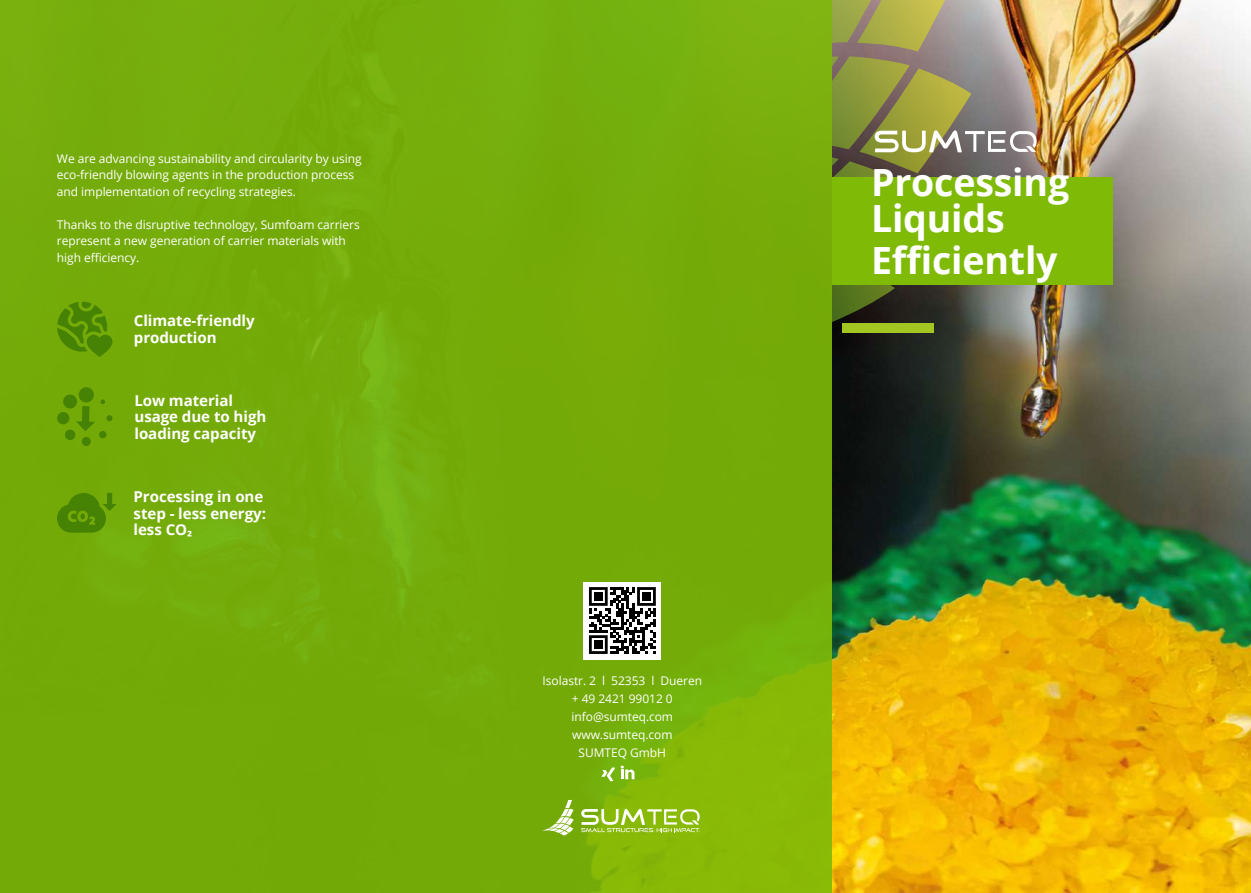
<style>
.page{position:relative;width:1251px;height:893px;background:#fff}
.page>*{position:absolute;margin:0;border:0;box-sizing:border-box;transform-origin:0 0}
.t1{font:700 37.5px/36px "Open Sans";letter-spacing:-.005em;color:#fff}
.t2{font:700 15px/16.5px "Open Sans";letter-spacing:-.005em;color:#fff}
.t3{font:12px/18px "Open Sans";letter-spacing:-.005em;color:#fff}
.s1{font-family:"Calibri"}
</style>
<div class="page">
<img style="left:831px;top:0;width:419px;height:893px">
<svg style="left:831px;top:0;width:140px;height:322px"></svg>
<div style="left:831px;top:178px;width:281px;height:107px;background:#7fba07"></div>
<div style="left:841px;top:323px;width:92px;height:10px;background:#a4c623"></div>
<svg style="left:874px;top:130px;width:162px;height:22px"></svg>
<div style="left:0;top:0;width:831px;height:893px;background:#74ab08"></div>
<div style="left:583px;top:582px;width:78px;height:77px;background:#fff"></div>
<svg style="left:589px;top:587px;width:66px;height:67px"></svg>
<div style="left:594px;top:592px;width:8px;height:8px;background:#000"></div>
<div style="left:642px;top:592px;width:8px;height:8px;background:#000"></div>
<div style="left:594px;top:641px;width:8px;height:8px;background:#000"></div>
<svg style="left:601px;top:766px;width:33px;height:15px"></svg>
<svg style="left:552px;top:800px;width:21px;height:26px"></svg>
<svg style="left:581px;top:809px;width:118px;height:23px"></svg>
<svg style="left:57px;top:493px;width:59px;height:40px"></svg>
<div style="left:79px;top:387px;width:15px;height:15px;background:#468203;border-radius:50%"></div>
<div style="left:57px;top:412px;width:12px;height:12px;background:#468203;border-radius:50%"></div>
<div style="left:65px;top:430px;width:10px;height:10px;background:#468203;border-radius:50%"></div>
<div style="left:82px;top:437px;width:9px;height:9px;background:#468203;border-radius:50%"></div>
<div style="left:99px;top:431px;width:7px;height:7px;background:#468203;border-radius:50%"></div>
<svg style="left:63px;top:394px;width:49px;height:37px"></svg>
<svg style="left:57px;top:302px;width:55px;height:55px"></svg>
<div style="left:412px;top:826px;width:250px;height:67px;background:linear-gradient(to right,#6da507,#89b910)"></div>
<div style="left:661px;top:614px;width:170px;height:99px;background:linear-gradient(to bottom,#70ad0a,#80b809)"></div>
<svg style="left:1000px;top:829px;width:91px;height:64px"></svg>
<svg style="left:884px;top:285px;width:128px;height:38px"></svg>
<p class="t3" style="left:57px;top:150px;width:306px;line-height:16.5px">We are advancing sustainability and circularity by using eco-friendly blowing agents in the production process and implementation of recycling strategies.</p>
<p class="t3" style="left:57px;top:216px;width:304px;line-height:16.5px">Thanks to the disruptive technology, Sumfoam carriers represent a new generation of carrier materials with high efficiency.</p>
<p class="t2" style="left:134px;top:312px;width:122px">Climate-friendly production</p>
<p class="t2" style="left:134px;top:392px;width:133px">Low material usage due to high loading capacity</p>
<p class="t2" style="left:133px;top:488px;width:134px">Processing in one step - less energy: less CO<span class="s1">₂</span></p>
<p class="t3" style="left:542px;top:672px;width:161px;text-align:center">Isolastr. 2 l 52353 l Dueren + 49 2421 99012 0 info@sumteq.com www.sumteq.com<br>SUMTEQ GmbH</p>
<h1 class="t1" style="left:870px;top:163px;width:200px">Processing<br>Liquids</h1>
<h1 class="t1" style="left:870px;top:241px;width:188px">Efficiently</h1>
</div>
